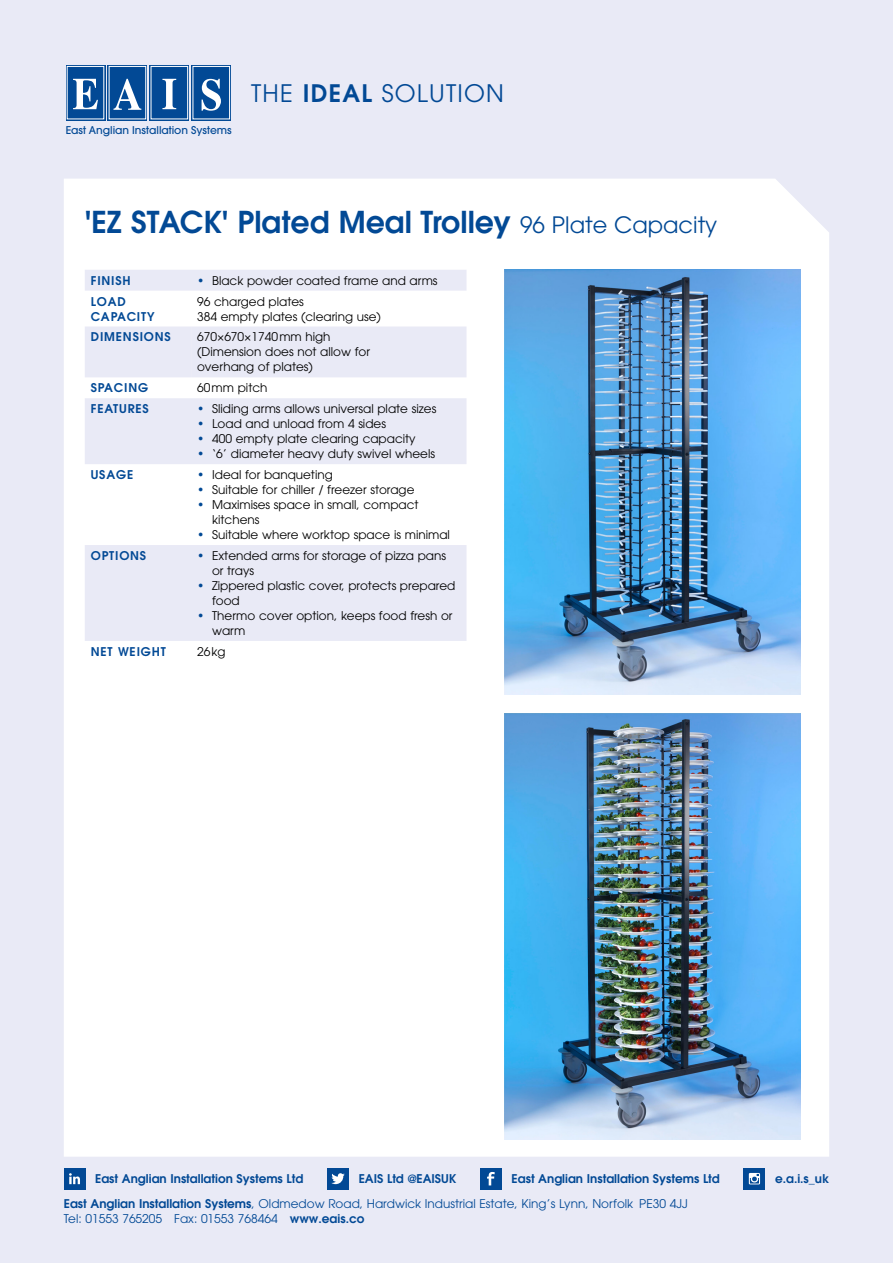
<style>
.page{position:relative;width:893px;height:1263px;background:#e9eaf6}
.page>*{position:absolute;margin:0;border:0;box-sizing:border-box;transform-origin:0 0}
.t1{font:600 30px "Avant Garde";color:#024995}
.t2{font:24px "ITC Avant Garde Std";letter-spacing:.05em;color:#024995}
.t3{font:12px/15px "ITC Avant Garde Std";color:#000}
.t4{font:12px/15px "ITC Avant Garde Std";color:#024995}
.t5{font:600 12px "ITC Avant Garde Std";color:#024995}
.t6{font:600 12px/15px "ITC Avant Garde Std";letter-spacing:.07em;color:#024995}
.t7{font:500 10.65px "ITC Avant Garde Std";letter-spacing:-.005em;color:#024995}
.s1{font-weight:600}
.s2{font-family:"ITC Avant Garde Std";font-weight:400;font-size:22.5px}
.s3{color:#024995}
</style>
<div class="page">
<div style="left:64px;top:179px;width:765px;height:978px;background:#fff"></div>
<svg style="left:66px;top:65px;width:39px;height:55px"></svg>
<svg style="left:73px;top:79px;width:25px;height:30px"></svg>
<div style="left:192px;top:65px;width:39px;height:55px;background:#024995"></div>
<div style="left:193px;top:66px;width:37px;height:53px;border:1px solid #fff"></div>
<svg style="left:202px;top:79px;width:19px;height:32px"></svg>
<div style="left:150px;top:65px;width:39px;height:55px;background:#024995"></div>
<div style="left:151px;top:66px;width:37px;height:53px;border:1px solid #fff"></div>
<svg style="left:162px;top:79px;width:14px;height:30px"></svg>
<div style="left:108px;top:65px;width:39px;height:55px;background:linear-gradient(to right,#024995,#024995)"></div>
<svg style="left:113px;top:79px;width:28px;height:31px"></svg>
<div style="left:64px;top:1168px;width:21px;height:21px;background:#024995"></div>
<svg style="left:69px;top:1173px;width:11px;height:11px"></svg>
<div style="left:327px;top:1168px;width:22px;height:21px;background:#024995"></div>
<svg style="left:331px;top:1173px;width:14px;height:11px"></svg>
<div style="left:480px;top:1168px;width:22px;height:21px;background:#024995"></div>
<svg style="left:487px;top:1172px;width:8px;height:13px"></svg>
<div style="left:744px;top:1168px;width:21px;height:21px;background:#024995"></div>
<svg style="left:749px;top:1173px;width:11px;height:11px"></svg>
<svg style="left:85px;top:270px;width:381px;height:56px"></svg>
<svg style="left:85px;top:326px;width:381px;height:315px"></svg>
<img style="left:504px;top:270px;width:296px;height:424px">
<img style="left:504px;top:714px;width:296px;height:426px">
<p class="t7" style="left:66px;top:123px;width:168px">East Anglian Installation Systems</p>
<h2 class="t2" style="left:251px;top:78px;width:254px">THE <span class="s1">IDEAL</span> SOLUTION</h2>
<h1 class="t1" style="left:85px;top:202px;width:634px">'EZ STACK' Plated Meal Trolley <span class="s2">96 Plate Capacity</span></h1>
<p class="t5" style="left:91px;top:272px;width:41px">FINISH</p>
<p class="t3" style="left:197px;top:273px;width:242px"><span class="s3">•</span> Black powder coated frame and arms</p>
<p class="t6" style="left:91px;top:293px;width:65px">LOAD<br>CAPACITY</p>
<p class="t3" style="left:197px;top:293px;width:185px">96 charged plates<br>384 empty plates (clearing use)</p>
<p class="t6" style="left:91px;top:329px;width:82px">DIMENSIONS</p>
<p class="t3" style="left:197px;top:329px;width:174px">670×670×1740mm high (Dimension does not allow for overhang of plates)</p>
<p class="t6" style="left:91px;top:380px;width:59px">SPACING</p>
<p class="t3" style="left:197px;top:380px;width:72px">60mm pitch</p>
<p class="t6" style="left:91px;top:401px;width:60px">FEATURES</p>
<p class="t3" style="left:197px;top:401px;width:241px"><span class="s3">•</span> Sliding arms allows universal plate sizes</p>
<p class="t3" style="left:197px;top:416px;width:190px"><span class="s3">•</span> Load and unload from 4 sides</p>
<p class="t3" style="left:197px;top:431px;width:220px"><span class="s3">•</span> 400 empty plate clearing capacity</p>
<p class="t3" style="left:197px;top:446px;width:239px"><span class="s3">•</span> ‘6’ diameter heavy duty swivel wheels</p>
<p class="t5" style="left:91px;top:467px;width:44px">USAGE</p>
<p class="t3" style="left:197px;top:467px;width:137px"><span class="s3">•</span> Ideal for banqueting</p>
<p class="t3" style="left:197px;top:482px;width:219px"><span class="s3">•</span> Suitable for chiller / freezer storage</p>
<p class="t3" style="left:212px;top:497px;width:208px;text-indent:-15px"><span class="s3">•</span> Maximises space in small, compact kitchens</p>
<p class="t3" style="left:197px;top:527px;width:254px"><span class="s3">•</span> Suitable where worktop space is minimal</p>
<p class="t6" style="left:91px;top:548px;width:57px">OPTIONS</p>
<p class="t3" style="left:212px;top:548px;width:236px;text-indent:-15px"><span class="s3">•</span> Extended arms for storage of pizza pans or trays</p>
<p class="t3" style="left:212px;top:578px;width:245px;text-indent:-15px"><span class="s3">•</span> Zippered plastic cover, protects prepared food</p>
<p class="t3" style="left:212px;top:608px;width:242px;text-indent:-15px"><span class="s3">•</span> Thermo cover option, keeps food fresh or warm</p>
<p class="t6" style="left:91px;top:644px;width:77px">NET WEIGHT</p>
<p class="t3" style="left:197px;top:644px;width:30px">26kg</p>
<p class="t5" style="left:95px;top:1171px;width:210px">East Anglian Installation Systems Ltd</p>
<p class="t5" style="left:359px;top:1171px;width:99px">EAIS Ltd @EAISUK</p>
<p class="t5" style="left:512px;top:1171px;width:210px">East Anglian Installation Systems Ltd</p>
<p class="t5" style="left:775px;top:1171px;width:55px">e.a.i.s_uk</p>
<p class="t4" style="left:64px;top:1196px;width:626px"><span class="s1">East Anglian Installation Systems</span>, Oldmedow Road, Hardwick Industrial Estate, King’s Lynn, Norfolk PE30 4JJ<br>Tel: 01553 765205 Fax: 01553 768464 <span class="s1">www.eais.co</span></p>
</div>
